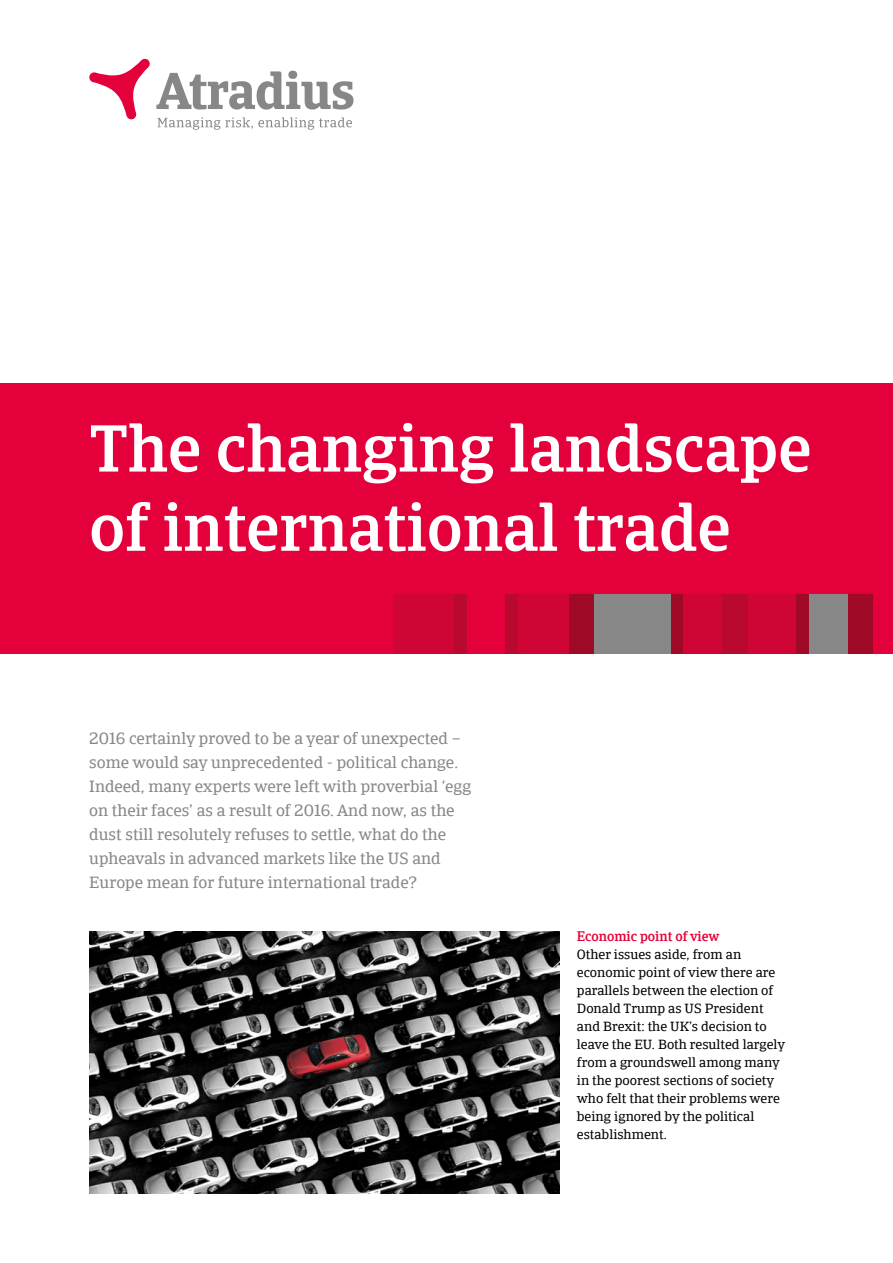
<style>
.page{position:relative;width:893px;height:1263px;background:#fff}
.page>*{position:absolute;margin:0;border:0;box-sizing:border-box;transform-origin:0 0}
.t1{font:500 66px/79.2px "Catalana";color:#fff}
.t2{font:16.5px/24px "Catalana";color:#878787}
.t3{font:13.5px/18px "Catalana";color:#000}
.t4{font:500 13.5px "Catalana";color:#e4003a}
</style>
<div class="page">
<div style="left:0;top:384px;width:893px;height:270px;background:#e4003a"></div>
<div style="left:454px;top:594px;width:13px;height:60px;background:#ba092f"></div>
<div style="left:394px;top:594px;width:60px;height:60px;background:#cf0535"></div>
<div style="left:518px;top:594px;width:51px;height:60px;background:#cf0535"></div>
<div style="left:747px;top:594px;width:49px;height:60px;background:#cf0535"></div>
<div style="left:569px;top:594px;width:25px;height:60px;background:#9f0b27"></div>
<div style="left:722px;top:594px;width:25px;height:60px;background:#ba092f"></div>
<div style="left:847px;top:594px;width:26px;height:60px;background:#9f0b27"></div>
<div style="left:505px;top:594px;width:13px;height:60px;background:#ba092f"></div>
<div style="left:594px;top:594px;width:77px;height:60px;background:#878787"></div>
<div style="left:671px;top:594px;width:13px;height:60px;background:#9f0b27"></div>
<div style="left:684px;top:594px;width:38px;height:60px;background:#cf0535"></div>
<div style="left:809px;top:594px;width:38px;height:60px;background:#878787"></div>
<div style="left:796px;top:594px;width:13px;height:60px;background:#9f0b27"></div>
<svg style="left:156px;top:71px;width:197px;height:39px"></svg>
<svg style="left:89px;top:59px;width:61px;height:61px"></svg>
<svg style="left:157px;top:117px;width:195px;height:13px"></svg>
<img style="left:89px;top:931px;width:471px;height:263px">
<h1 class="t1" style="left:89px;top:410px;width:724px">The changing landscape of international trade</h1>
<p class="t2" style="left:89px;top:726px;width:383px">2016 certainly proved to be a year of unexpected – some would say unprecedented - political change.<br>Indeed, many experts were left with proverbial ‘egg on their faces’ as a result of 2016. And now, as the dust still resolutely refuses to settle, what do the upheavals in advanced markets like the US and Europe mean for future international trade?</p>
<p class="t4" style="left:577px;top:928px;width:144px">Economic point of view</p>
<p class="t3" style="left:577px;top:946px;width:210px">Other issues aside, from an economic point of view there are parallels between the election of<br>Donald Trump as US President and Brexit: the UK’s decision to leave the EU. Both resulted largely from a groundswell among many in the poorest sections of society who felt that their problems were being ignored by the political establishment.</p>
</div>
